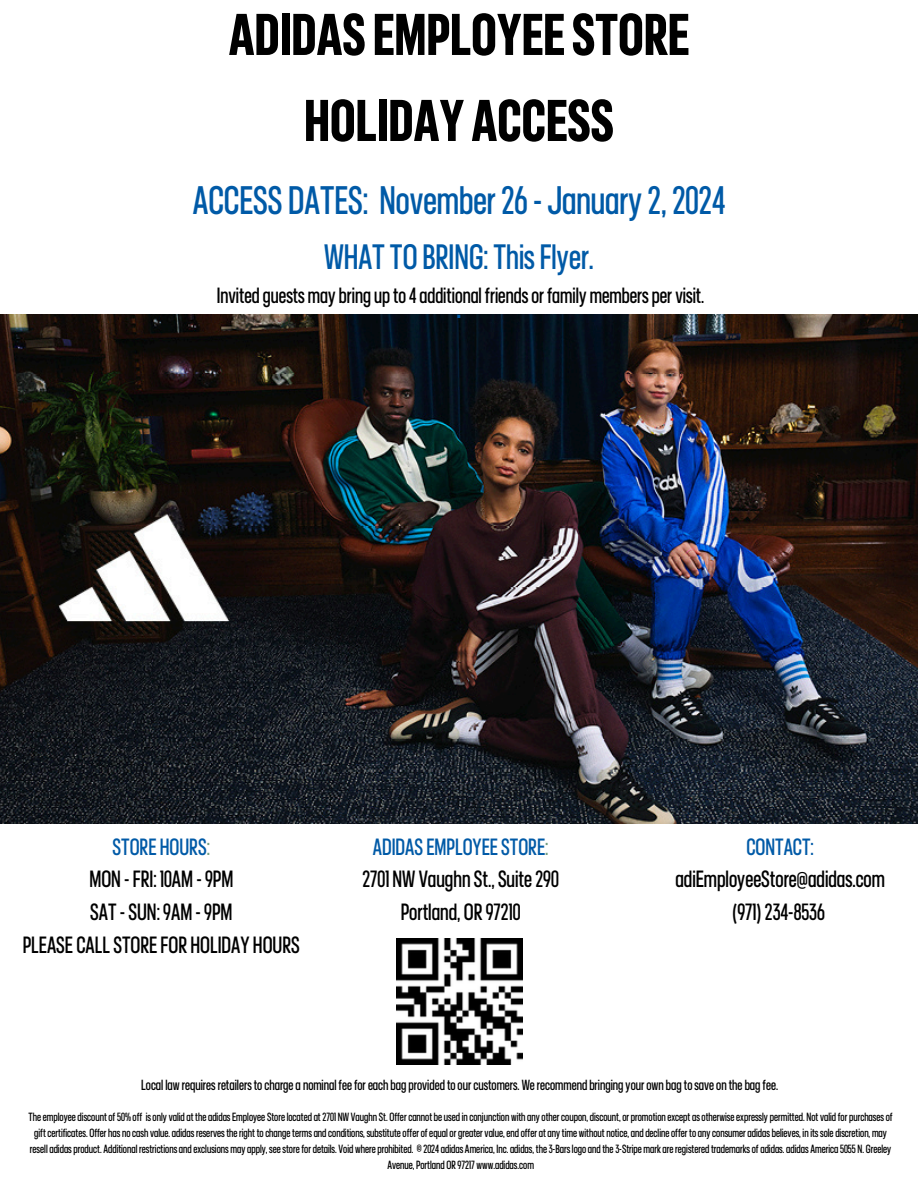
<style>
.page{position:relative;width:918px;height:1188px;background:#fff}
.page>*{position:absolute;margin:0;border:0;box-sizing:border-box;transform-origin:0 0}
.t1{font:700 60px "adineue PRO Cond";color:#000}
.t2{font:40.65px "adineue PRO Cond";color:#005aa7}
.t3{font:36px/49.5px "adineue PRO Cond";color:#005aa7;text-align:center}
.t4{font:24px/32.7px "adineue PRO Cond";color:#000;text-align:center}
.t5{font:22.5px "adineue PRO Cond";color:#000}
.t6{font:15px "adineue PRO Cond";color:#000}
.t7{font:12.15px/16.2px "adineue PRO Cond";color:#000;text-align:center}
.s1{color:#005aa7}
.s2{color:#719d80}
</style>
<div class="page">
<img style="left:0;top:314px;width:918px;height:510px">
<img style="left:396px;top:939px;width:126px;height:126px">
<h5 class="t1" style="left:229px;top:10px;width:462px">ADIDASEMPLOYEESTORE</h5>
<h4 class="t1" style="left:304px;top:96px;width:311px">HOLIDAY ACCESS</h4>
<p class="t2" style="left:193px;top:183px;width:534px">ACCESS DATES: November26-January2,2024</p>
<h6 class="t3" style="left:324px;top:235px;width:271px">WHATTO BRING:ThisFlyer. .</h6>
<h5 class="t5" style="left:217px;top:286px;width:489px">Invitedguests maybringupto4 additional friendsor family memberspervisit.</h5>
<p class="t4" style="left:23px;top:832px;width:279px"><span class="s1">STORE HOURS</span><span class="s2">:<br></span>MON -FRI: 10AM -9PM<br>SAT-SUN:9AM -9PM<br>PLEASECALLSTOREFOR HOLIDAY HOURS</p>
<h5 class="t4" style="left:362px;top:832px;width:198px"><span class="s1">ADIDASEMPLOYEESTORE</span><span class="s2">:<br></span>2701 NWVaughnSt.,Suite290<br>Portland, OR97210</h5>
<p class="t4" style="left:675px;top:832px;width:211px"><span class="s1">CONTACT: </span>adiEmployeeStore@adidas.com (971)234-8536</p>
<p class="t6" style="left:141px;top:1079px;width:638px">Local law requiresretailerstochargeanominal feeforeachbagprovidedtoourcustomers.Werecommendbringingyourownbagtosaveonthebagfee.</p>
<h3 class="t7" style="left:29px;top:1110px;width:866px">Theemployeediscountof50% off isonlyvalidat theadidasEmployeeStorelocatedat2701 NW VaughnSt. Offercannotbeusedinconjunction withanyothercoupon,discount,orpromotionexceptasotherwiseexpresslypermitted. Notvalidforpurchasesof giftcertificates. Offerhasnocashvalue.adidasreservestheright tochangetermsandconditions,substituteofferofequalorgreatervalue,endofferatanytime withoutnotice,anddeclineoffer toanyconsumeradidasbelieves, initssolediscretion, may reselladidasproduct.Additional restrictionsandexclusions mayapply,seestorefordetails.Void whereprohibited. © 2024adidasAmerica, Inc.adidas, the3-Barslogoandthe3-Stripe markareregisteredtrademarksofadidas.adidasAmerica5055 N. Greeley Avenue,Portland OR97217 www.adidas.com</h3>
</div>
